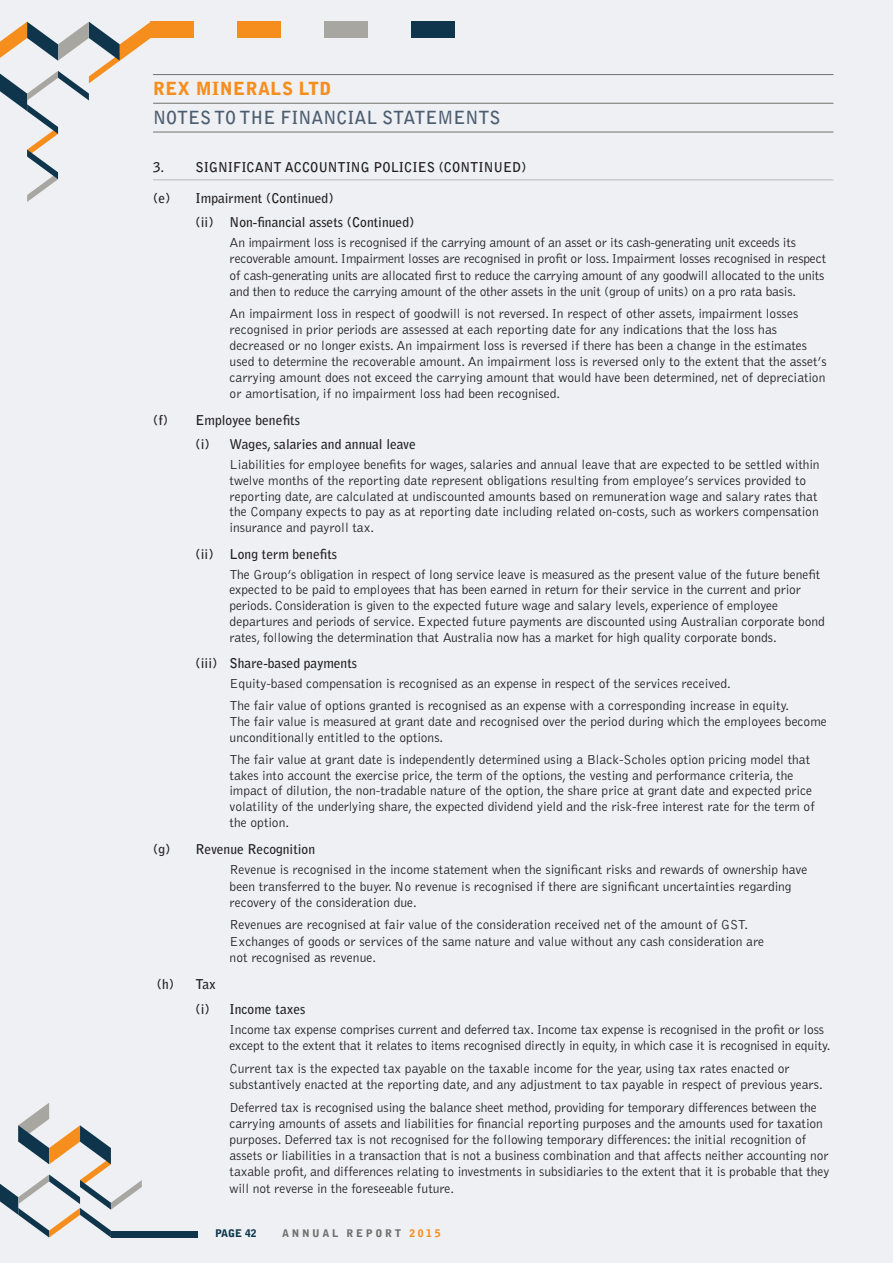
<style>
.page{position:relative;width:893px;height:1263px;background:#eef0f3}
.page>*{position:absolute;margin:0;border:0;box-sizing:border-box;transform-origin:0 0}
.t1{font:700 18px "Bell Gothic";color:#4c5d71}
.t2{font:900 18px "Bell Gothic";letter-spacing:.025em;color:#f68e1e}
.t3{font:300 13.5px/15.8px "Bell Gothic";letter-spacing:-.005em;color:#231f20}
.t4{font:700 13.5px/24px "Bell Gothic";color:#231f20}
.t5{font:900 10.5px "Bell Gothic";letter-spacing:.25em;color:#72706e}
.t6{font:900 10.5px "Bell Gothic";color:#0e354b}
.s1{color:#f68e1e}
</style>
<div class="page">
<div style="left:151px;top:22px;width:43px;height:16px;background:#f68e1e"></div>
<div style="left:237px;top:22px;width:44px;height:16px;background:#f68e1e"></div>
<div style="left:412px;top:22px;width:43px;height:16px;background:#0e354b"></div>
<div style="left:324px;top:22px;width:44px;height:16px;background:#a8a6a1"></div>
<div style="left:111px;top:1230px;width:87px;height:7px;background:#0e354b"></div>
<svg style="left:0;top:22px;width:151px;height:180px"></svg>
<svg style="left:0;top:1103px;width:142px;height:134px"></svg>
<hr style="left:153px;top:180px;width:680px;height:1px;background:#b9b9b7">
<hr style="left:153px;top:74px;width:680px;height:1px;background:#72706e">
<hr style="left:153px;top:103px;width:680px;height:1px;background:#72706e">
<hr style="left:153px;top:132px;width:680px;height:1px;background:#72706e">
<h1 class="t2" style="left:153px;top:82px;width:180px">REX MINERALS LTD</h1>
<h1 class="t1" style="left:153px;top:110px;width:349px">NOTES TO THE FINANCIAL STATEMENTS</h1>
<p class="t4" style="left:153px;top:156px;width:375px">3. SIGNIFICANT ACCOUNTING POLICIES (CONTINUED)</p>
<p class="t4" style="left:196px;top:187px;width:220px;text-indent:-43px">(e) Impairment (Continued)<br>(ii) Non-financial assets (Continued)</p>
<p class="t3" style="left:230px;top:236px;width:598px">An impairment loss is recognised if the carrying amount of an asset or its cash-generating unit exceeds its recoverable amount. Impairment losses are recognised in profit or loss. Impairment losses recognised in respect of cash-generating units are allocated first to reduce the carrying amount of any goodwill allocated to the units and then to reduce the carrying amount of the other assets in the unit (group of units) on a pro rata basis.</p>
<p class="t3" style="left:230px;top:306px;width:598px">An impairment loss in respect of goodwill is not reversed. In respect of other assets, impairment losses recognised in prior periods are assessed at each reporting date for any indications that the loss has decreased or no longer exists. An impairment loss is reversed if there has been a change in the estimates used to determine the recoverable amount. An impairment loss is reversed only to the extent that the asset’s carrying amount does not exceed the carrying amount that would have been determined, net of depreciation or amortisation, if no impairment loss had been recognised.</p>
<p class="t4" style="left:196px;top:409px;width:222px;line-height:24.5px;text-indent:-43px">(f) Employee benefits<br>(i) Wages, salaries and annual leave</p>
<p class="t3" style="left:230px;top:458px;width:592px">Liabilities for employee benefits for wages, salaries and annual leave that are expected to be settled within twelve months of the reporting date represent obligations resulting from employee’s services provided to reporting date, are calculated at undiscounted amounts based on remuneration wage and salary rates that the Company expects to pay as at reporting date including related on-costs, such as workers compensation insurance and payroll tax.</p>
<p class="t4" style="left:196px;top:543px;width:143px">(ii) Long term benefits</p>
<p class="t3" style="left:229px;top:567px;width:597px">The Group’s obligation in respect of long service leave is measured as the present value of the future benefit expected to be paid to employees that has been earned in return for their service in the current and prior periods. Consideration is given to the expected future wage and salary levels, experience of employee departures and periods of service. Expected future payments are discounted using Australian corporate bond rates, following the determination that Australia now has a market for high quality corporate bonds.</p>
<p class="t4" style="left:196px;top:652px;width:163px">(iii) Share-based payments</p>
<p class="t3" style="left:230px;top:673px;width:561px;line-height:22.2px">Equity-based compensation is recognised as an expense in respect of the services received.<br>The fair value of options granted is recognised as an expense with a corresponding increase in equity.</p>
<p class="t3" style="left:230px;top:714px;width:599px">The fair value is measured at grant date and recognised over the period during which the employees become unconditionally entitled to the options.</p>
<p class="t3" style="left:230px;top:752px;width:587px">The fair value at grant date is independently determined using a Black-Scholes option pricing model that takes into account the exercise price, the term of the options, the vesting and performance criteria, the impact of dilution, the non-tradable nature of the option, the share price at grant date and expected price volatility of the underlying share, the expected dividend yield and the risk-free interest rate for the term of the option.</p>
<p class="t4" style="left:153px;top:838px;width:164px">(g) Revenue Recognition</p>
<p class="t3" style="left:230px;top:863px;width:579px;line-height:16.2px">Revenue is recognised in the income statement when the significant risks and rewards of ownership have been transferred to the buyer. No revenue is recognised if there are significant uncertainties regarding recovery of the consideration due.</p>
<p class="t3" style="left:230px;top:918px;width:536px;line-height:16.2px">Revenues are recognised at fair value of the consideration received net of the amount of GST.<br>Exchanges of goods or services of the same nature and value without any cash consideration are not recognised as revenue.</p>
<p class="t4" style="left:196px;top:972px;width:111px;line-height:24.9px;text-indent:-39px">(h) Tax<br>(i) Income taxes</p>
<p class="t3" style="left:230px;top:1022px;width:602px;line-height:16.2px">Income tax expense comprises current and deferred tax. Income tax expense is recognised in the profit or loss except to the extent that it relates to items recognised directly in equity, in which case it is recognised in equity.</p>
<p class="t3" style="left:230px;top:1061px;width:595px;line-height:16.2px">Current tax is the expected tax payable on the taxable income for the year, using tax rates enacted or substantively enacted at the reporting date, and any adjustment to tax payable in respect of previous years.</p>
<p class="t3" style="left:230px;top:1100px;width:601px;line-height:16.2px">Deferred tax is recognised using the balance sheet method, providing for temporary differences between the carrying amounts of assets and liabilities for financial reporting purposes and the amounts used for taxation purposes. Deferred tax is not recognised for the following temporary differences: the initial recognition of assets or liabilities in a transaction that is not a business combination and that affects neither accounting nor taxable profit, and differences relating to investments in subsidiaries to the extent that it is probable that they will not reverse in the foreseeable future.</p>
<p class="t6" style="left:215px;top:1230px;width:43px">PAGE 42</p>
<p class="t5" style="left:282px;top:1230px;width:160px">ANNUAL REPORT <span class="s1">2015</span></p>
</div>
